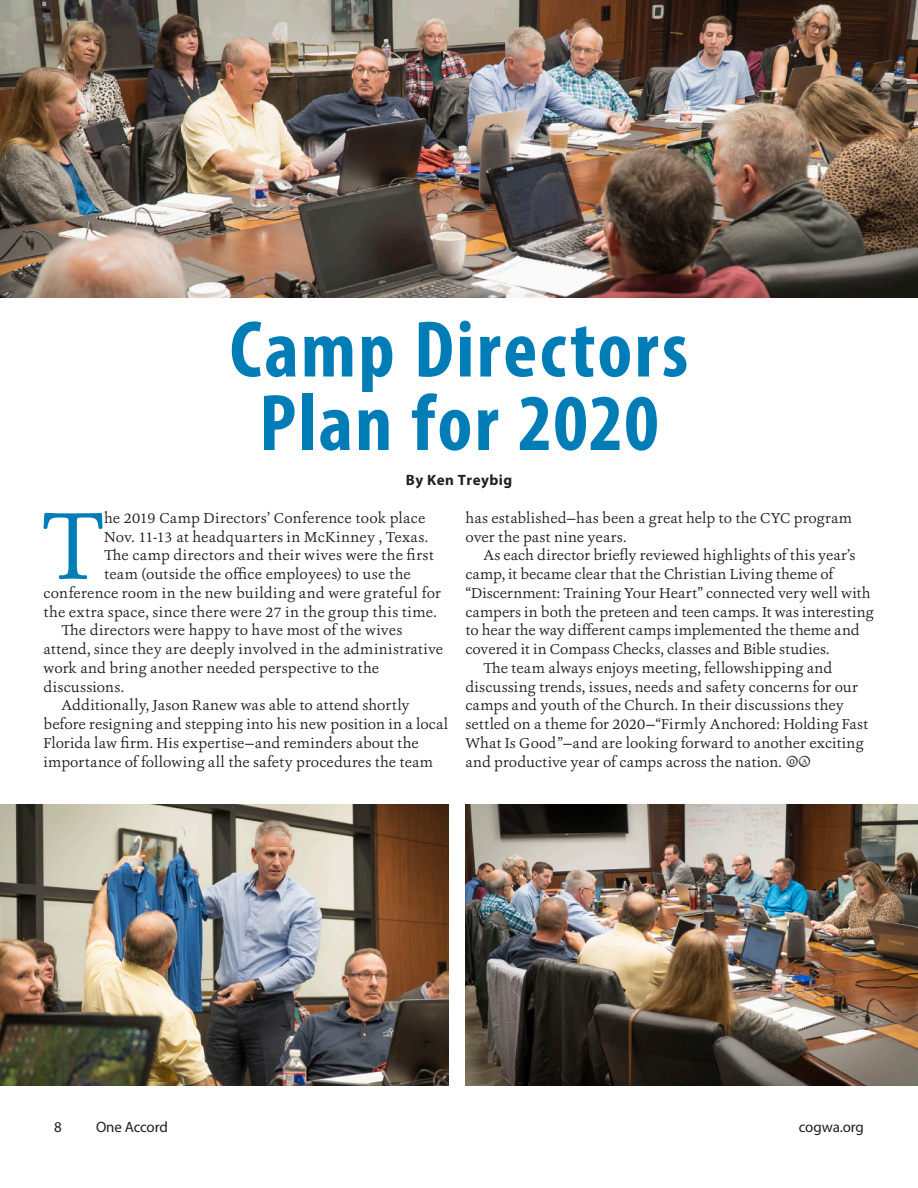
<style>
.page{position:relative;width:918px;height:1188px;background:#fff}
.page>*{position:absolute;margin:0;border:0;box-sizing:border-box;transform-origin:0 0}
.Paragraph_Style_1{font:99.9px "Ashbury";color:#007db7}
.Potluck_headline_Sma{font:700 condensed 81px "Myriad Pro";letter-spacing:.03em;color:#007db7}
.Paragraph_Style_1-2{font:15px/18.8px "Ashbury";letter-spacing:.01em;color:#231f20}
.t1{font:15px "Myriad Pro";letter-spacing:-.01em;color:#231f20}
.Body_Copy{font:700 15px "Myriad Pro";letter-spacing:.03em;color:#231f20}
.s1{font-family:"Type Keys"}
</style>
<div class="page">
<img style="left:0;top:0;width:918px;height:298px">
<hr style="left:917px;top:0;width:1px;height:225px;background:#4d6e32">
<img style="left:0;top:804px;width:449px;height:281px">
<img style="left:466px;top:804px;width:452px;height:281px">
<p class="Potluck_headline_Sma" style="left:230px;top:299px;width:460px">Camp Directors</p>
<p class="Potluck_headline_Sma" style="left:259px;top:372px;width:401px">Plan for 2020</p>
<p class="Body_Copy" style="left:406px;top:470px;width:108px">By Ken Treybig</p>
<p class="Paragraph_Style_1" style="left:41px;top:482px;width:66px">T</p>
<p class="Paragraph_Style_1-2" style="left:104px;top:508px;width:323px">he 2019 Camp Directors’ Conference took place</p>
<p class="Paragraph_Style_1-2" style="left:104px;top:527px;width:326px">Nov. 11-13 at headquarters in McKinney , Texas.</p>
<p class="Paragraph_Style_1-2" style="left:104px;top:546px;width:331px">The camp directors and their wives were the first</p>
<p class="Paragraph_Style_1-2" style="left:104px;top:565px;width:308px">team (outside the office employees) to use the</p>
<p class="Paragraph_Style_1-2" style="left:44px;top:583px;width:399px">conference room in the new building and were grateful for</p>
<p class="Paragraph_Style_1-2" style="left:44px;top:602px;width:395px">the extra space, since there were 27 in the group this time.</p>
<p class="Paragraph_Style_1-2" style="left:44px;top:621px;width:401px;text-indent:18px">The directors were happy to have most of the wives attend, since they are deeply involved in the administrative work and bring another needed perspective to the discussions.</p>
<p class="Paragraph_Style_1-2" style="left:44px;top:696px;width:406px;text-indent:18px">Additionally, Jason Ranew was able to attend shortly before resigning and stepping into his new position in a local Florida law firm. His expertise—and reminders about the importance of following all the safety procedures the team</p>
<p class="Paragraph_Style_1-2" style="left:465px;top:508px;width:388px">has established—has been a great help to the CYC program over the past nine years.</p>
<p class="Paragraph_Style_1-2" style="left:465px;top:546px;width:410px;text-indent:18px">As each director briefly reviewed highlights of this year’s camp, it became clear that the Christian Living theme of “Discernment: Training Your Heart” connected very well with campers in both the preteen and teen camps. It was interesting to hear the way different camps implemented the theme and covered it in Compass Checks, classes and Bible studies.</p>
<p class="Paragraph_Style_1-2" style="left:465px;top:658px;width:404px;text-indent:18px">The team always enjoys meeting, fellowshipping and discussing trends, issues, needs and safety concerns for our camps and youth of the Church. In their discussions they settled on a theme for 2020—“Firmly Anchored: Holding Fast What Is Good”—and are looking forward to another exciting and productive year of camps across the nation. <span class="s1">OA</span></p>
<p class="t1" style="left:54px;top:1117px;width:9px">8</p>
<p class="t1" style="left:96px;top:1117px;width:73px">One Accord</p>
<p class="t1" style="left:799px;top:1117px;width:67px">cogwa.org</p>
</div>
